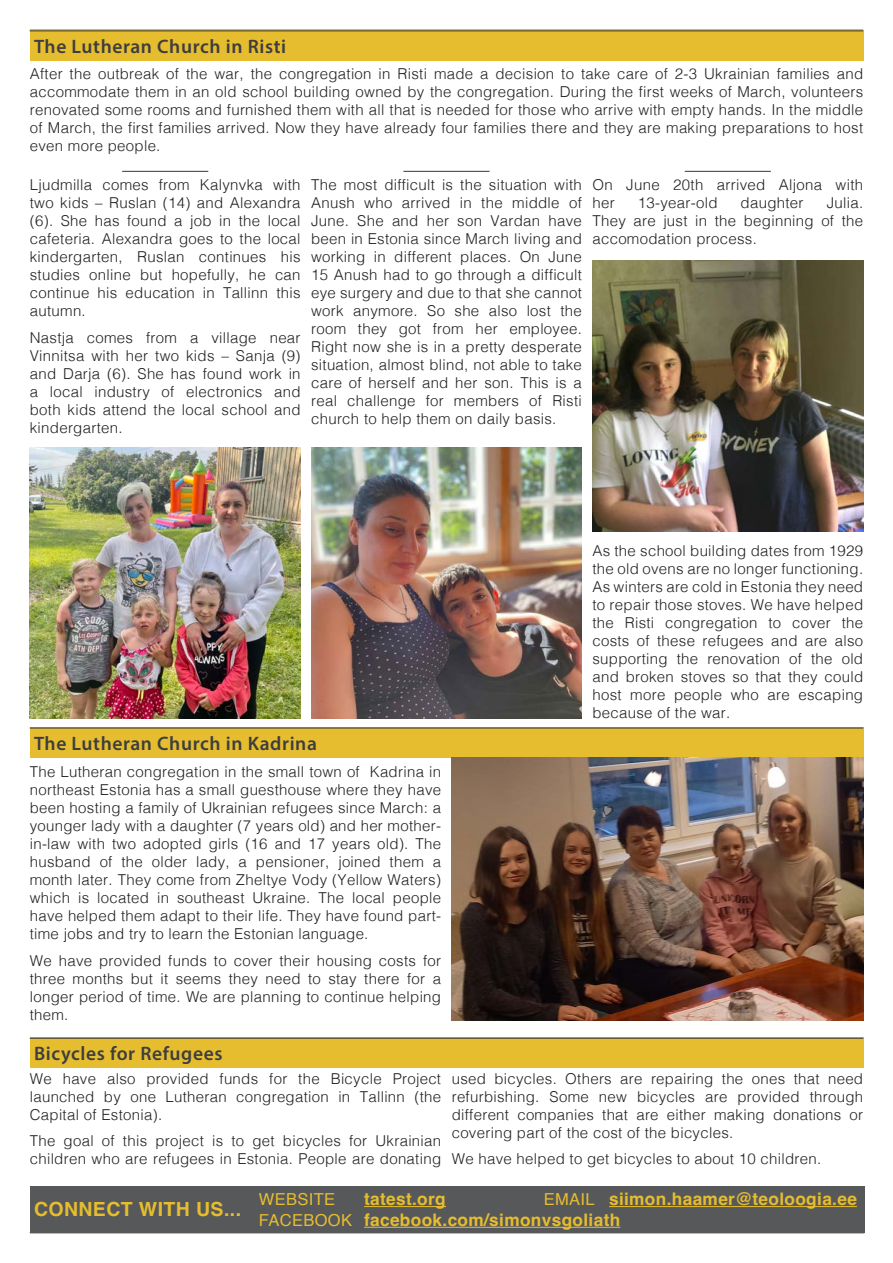
<style>
.page{position:relative;width:893px;height:1263px;background:#fff}
.page>*{position:absolute;margin:0;border:0;box-sizing:border-box;transform-origin:0 0}
.t1{font:600 19.5px "Myriad Pro";letter-spacing:.03em;color:#3e3e3f}
.t2{font:700 19.5px "Helvetica";letter-spacing:.02em;color:#e6bd2e}
.t3{font:700 17.25px "Helvetica";letter-spacing:.02em;color:#e6bd2e}
.t4{font:16.5px "Helvetica";letter-spacing:.02em;color:#e6bd2e}
.t5{font:300 15px/18px "Helvetica";letter-spacing:.02em;color:#231f20;text-align:justify}
.s1{font-weight:400;font-size:16.5px}
</style>
<div class="page">
<hr style="left:30px;top:30px;width:833px;height:1px;background:#373637">
<img style="left:30px;top:447px;width:271px;height:271px">
<div style="left:30px;top:728px;width:833px;height:30px;background:#e6bd2e"></div>
<hr style="left:30px;top:1232px;width:834px;height:1px;background:#373637">
<div style="left:255px;top:1186px;width:105px;height:46px;background:#57585a"></div>
<div style="left:30px;top:1186px;width:225px;height:46px;background:#57585a"></div>
<div style="left:360px;top:1186px;width:504px;height:46px;background:#57585a"></div>
<hr style="left:364px;top:1206px;width:82px;height:1px;background:#e6bd2e">
<hr style="left:609px;top:1206px;width:248px;height:1px;background:#e6bd2e">
<hr style="left:364px;top:1227px;width:256px;height:1px;background:#e6bd2e">
<div style="left:30px;top:31px;width:833px;height:30px;background:#e6bd2e"></div>
<img style="left:592px;top:261px;width:271px;height:271px">
<img style="left:311px;top:447px;width:271px;height:271px">
<hr style="left:403px;top:171px;width:87px;height:1px;background:#373637">
<hr style="left:122px;top:171px;width:86px;height:1px;background:#373637">
<hr style="left:685px;top:171px;width:86px;height:1px;background:#373637">
<img style="left:452px;top:758px;width:411px;height:263px">
<hr style="left:30px;top:31px;width:833px;height:1px;background:#373637">
<hr style="left:30px;top:728px;width:833px;height:1px;background:#373637">
<div style="left:30px;top:1038px;width:833px;height:30px;background:#e6bd2e"></div>
<hr style="left:30px;top:1038px;width:833px;height:1px;background:#373637">
<p class="t1" style="left:34px;top:34px;width:254px">The Lutheran Church in Risti</p>
<p class="t5" style="left:30px;top:64px;width:835px">After the outbreak of the war, the congregation in Risti made a decision to take care of 2-3 Ukrainian families and accommodate them in an old school building owned by the congregation. During the first weeks of March, volunteers renovated some rooms and furnished them with all that is needed for those who arrive with empty hands. In the middle of March, the first families arrived. Now they have already four families there and they are making preparations to host even more people.</p>
<p class="t5" style="left:30px;top:175px;width:272px">Ljudmilla comes from Kalynvka with two kids – Ruslan (14) and Alexandra (6). She has found a job in the local cafeteria. Alexandra goes to the local kindergarten, Ruslan continues his studies online but hopefully, he can continue his education in Tallinn this autumn.</p>
<p class="t5" style="left:30px;top:327px;width:272px">Nastja comes from a village near Vinnitsa with her two kids – Sanja (9) and Darja (6). She has found work in a local industry of electronics and both kids attend the local school and kindergarten.</p>
<p class="t5" style="left:311px;top:175px;width:272px">The most difficult is the situation with Anush who arrived in the middle of June. She and her son Vardan have been in Estonia since March living and working in different places. On June 15 Anush had to go through a difficult eye surgery and due to that she cannot work anymore. So she also lost the room they got from her employee.<br>Right now she is in a pretty desperate situation, almost blind, not able to take care of herself and her son. This is a real challenge for members of Risti church to help them on daily basis.</p>
<p class="t5" style="left:592px;top:175px;width:272px">On June 20th arrived Aljona with her</p>
<p class="t5" style="left:592px;top:193px;width:272px;text-indent:234px">Julia.<br>They are just in the beginning of the accomodation process.</p>
<p class="t5" style="left:638px;top:193px;width:81px">13-year-old</p>
<p class="t5" style="left:741px;top:193px;width:64px">daughter</p>
<p class="t1" style="left:34px;top:731px;width:284px">The Lutheran Church in Kadrina</p>
<p class="t5" style="left:592px;top:541px;width:272px">As the school building dates from 1929 the old ovens are no longer functioning.<br>As winters are cold in Estonia they need to repair those stoves. We have helped the Risti congregation to cover the costs of these refugees and are also supporting the renovation of the old and broken stoves so that they could host more people who are escaping because of the war.</p>
<p class="t5" style="left:30px;top:762px;width:413px">The Lutheran congregation in the small town of Kadrina in northeast Estonia has a small guesthouse where they have been hosting a family of Ukrainian refugees since March: a younger lady with a daughter (7 years old) and her mother&shy;in-law with two adopted girls (16 and 17 years old). The husband of the older lady, a pensioner, joined them a month later. They come from Zheltye Vody (Yellow Waters) which is located in southeast Ukraine. The local people have helped them adapt to their life. They have found part&shy;time jobs and try to learn the Estonian language.</p>
<p class="t5" style="left:30px;top:950px;width:413px">We have provided funds to cover their housing costs for three months but it seems they need to stay there for a longer period of time. We are planning to continue helping them.</p>
<p class="t1" style="left:34px;top:1041px;width:190px">Bicycles for Refugees</p>
<p class="t5" style="left:30px;top:1068px;width:413px">We have also provided funds for the Bicycle Project launched by one Lutheran congregation in Tallinn (the Capital of Estonia).</p>
<p class="t5" style="left:30px;top:1131px;width:413px">The goal of this project is to get bicycles for Ukrainian children who are refugees in Estonia. People are donating</p>
<p class="t5" style="left:452px;top:1068px;width:413px">used bicycles. Others are repairing the ones that need refurbishing. Some new bicycles are provided through different companies that are either making donations or covering part of the cost of the bicycles.</p>
<p class="t5" style="left:452px;top:1149px;width:371px">We have helped to get bicycles to about 10 children.</p>
<p class="t2" style="left:34px;top:1198px;width:209px">CONNECT WITH US...</p>
<p class="t4" style="left:259px;top:1186px;width:78px">WEBSITE</p>
<p class="t4" style="left:259px;top:1207px;width:95px">FACEBOOK</p>
<p class="t3" style="left:364px;top:1189px;width:83px">tatest.org</p>
<p class="t3" style="left:544px;top:1189px;width:315px"><span class="s1">EMAIL</span> siimon.haamer@teoloogia.ee</p>
<p class="t3" style="left:364px;top:1209px;width:258px">facebook.com/simonvsgoliath</p>
</div>
